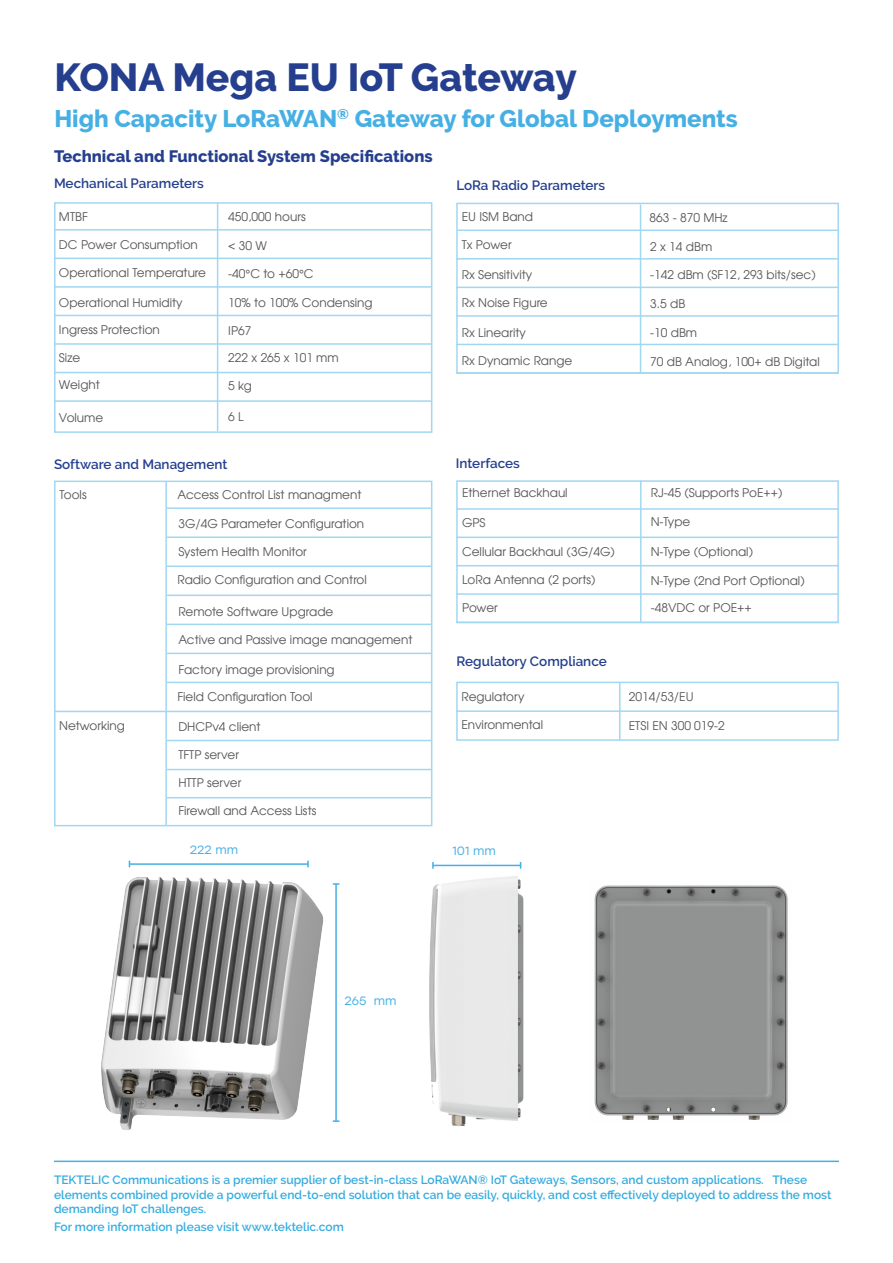
<style>
.page{position:relative;width:893px;height:1263px;background:#fff}
.page>*{position:absolute;margin:0;border:0;box-sizing:border-box;transform-origin:0 0}
.t1{font:800 39px "Raleway";letter-spacing:-.005em;color:#253f8e}
.t2{font:800 24px "Raleway";color:#46b0e4}
.t3{font:800 16.5px "Raleway";color:#253f8e}
.Paragraph_Style_8{font:600 13.5px "Raleway";color:#253f8e}
.Paragraph_Style_7{font:600 13.5px "Raleway";color:#253f8e}
.Paragraph_Style_5{font:12px "Evolventa";color:#575757}
.t4{font:600 12px/14.4px "Raleway";color:#35acdf}
.t5{font:12px "Stolzl";color:#46b0e4}
</style>
<div class="page">
<hr style="left:54px;top:1160px;width:785px;height:2px;background:#46b0e4">
<img style="left:594px;top:885px;width:194px;height:235px">
<img style="left:429px;top:868px;width:95px;height:258px">
<hr style="left:433px;top:865px;width:88px;height:1px;background:#46b0e4">
<svg style="left:432px;top:862px;width:2px;height:7px"></svg>
<img style="left:101px;top:860px;width:232px;height:270px">
<hr style="left:130px;top:863px;width:178px;height:2px;background:#46b0e4">
<hr style="left:335px;top:884px;width:2px;height:237px;background:#46b0e4">
<svg style="left:333px;top:1120px;width:6px;height:2px"></svg>
<div style="left:54px;top:202px;width:378px;height:231px;border:2px solid #a2d7f1"></div>
<hr style="left:217px;top:203px;width:1px;height:228px;background:#a2d7f1">
<hr style="left:54px;top:229px;width:378px;height:2px;background:#a2d7f1">
<hr style="left:54px;top:258px;width:378px;height:1px;background:#a2d7f1">
<hr style="left:54px;top:286px;width:378px;height:2px;background:#a2d7f1">
<hr style="left:54px;top:315px;width:378px;height:1px;background:#a2d7f1">
<hr style="left:54px;top:343px;width:378px;height:2px;background:#a2d7f1">
<hr style="left:54px;top:372px;width:378px;height:1px;background:#a2d7f1">
<hr style="left:54px;top:400px;width:378px;height:2px;background:#a2d7f1">
<div style="left:456px;top:682px;width:383px;height:59px;border:2px solid #a2d7f1"></div>
<hr style="left:619px;top:682px;width:2px;height:58px;background:#a2d7f1">
<hr style="left:456px;top:710px;width:383px;height:2px;background:#a2d7f1">
<div style="left:456px;top:480px;width:383px;height:143px;border:2px solid #a2d7f1"></div>
<hr style="left:640px;top:481px;width:1px;height:142px;background:#a2d7f1">
<hr style="left:456px;top:508px;width:383px;height:2px;background:#a2d7f1">
<hr style="left:456px;top:537px;width:383px;height:1px;background:#a2d7f1">
<hr style="left:456px;top:565px;width:383px;height:1px;background:#a2d7f1">
<hr style="left:456px;top:593px;width:383px;height:2px;background:#a2d7f1">
<hr style="left:456px;top:622px;width:383px;height:1px;background:#a2d7f1">
<div style="left:456px;top:203px;width:383px;height:171px;border:2px solid #a2d7f1"></div>
<hr style="left:640px;top:205px;width:1px;height:168px;background:#a2d7f1">
<hr style="left:457px;top:230px;width:381px;height:1px;background:#a2d7f1">
<hr style="left:456px;top:258px;width:382px;height:2px;background:#a2d7f1">
<hr style="left:456px;top:287px;width:382px;height:1px;background:#a2d7f1">
<hr style="left:456px;top:315px;width:382px;height:2px;background:#a2d7f1">
<hr style="left:456px;top:344px;width:382px;height:1px;background:#a2d7f1">
<hr style="left:456px;top:372px;width:382px;height:2px;background:#a2d7f1">
<div style="left:54px;top:481px;width:378px;height:345px;border:2px solid #a2d7f1"></div>
<hr style="left:165px;top:481px;width:2px;height:345px;background:#a2d7f1">
<hr style="left:167px;top:507px;width:265px;height:2px;background:#a2d7f1">
<hr style="left:167px;top:536px;width:265px;height:2px;background:#a2d7f1">
<hr style="left:167px;top:565px;width:265px;height:2px;background:#a2d7f1">
<hr style="left:167px;top:594px;width:265px;height:2px;background:#a2d7f1">
<hr style="left:167px;top:624px;width:265px;height:1px;background:#a2d7f1">
<hr style="left:167px;top:653px;width:265px;height:1px;background:#a2d7f1">
<hr style="left:167px;top:682px;width:265px;height:1px;background:#a2d7f1">
<hr style="left:54px;top:711px;width:378px;height:1px;background:#a2d7f1">
<hr style="left:167px;top:740px;width:265px;height:1px;background:#a2d7f1">
<hr style="left:167px;top:769px;width:265px;height:1px;background:#a2d7f1">
<hr style="left:167px;top:797px;width:265px;height:1px;background:#a2d7f1">
<p class="t1" style="left:54px;top:55px;width:524px">KONA Mega EU IoT Gateway</p>
<p class="t2" style="left:54px;top:105px;width:685px">High Capacity LoRaWAN<sup>®</sup> Gateway for Global Deployments</p>
<p class="t3" style="left:54px;top:146px;width:380px">Technical and Functional System Specifications</p>
<p class="Paragraph_Style_7" style="left:54px;top:176px;width:151px">Mechanical Parameters</p>
<p class="Paragraph_Style_7" style="left:456px;top:177px;width:150px">LoRa Radio Parameters</p>
<p class="Paragraph_Style_5" style="left:59px;top:209px;width:30px">MTBF</p>
<p class="Paragraph_Style_5" style="left:462px;top:209px;width:73px">EU ISM Band</p>
<p class="Paragraph_Style_5" style="left:228px;top:210px;width:79px">450,000 hours</p>
<p class="Paragraph_Style_5" style="left:649px;top:210px;width:80px">863 - 870 MHz</p>
<p class="Paragraph_Style_5" style="left:59px;top:237px;width:140px">DC Power Consumption</p>
<p class="Paragraph_Style_5" style="left:228px;top:238px;width:40px">&lt; 30 W</p>
<p class="Paragraph_Style_5" style="left:462px;top:237px;width:51px">Tx Power</p>
<p class="Paragraph_Style_5" style="left:650px;top:239px;width:64px">2 x 14 dBm</p>
<p class="Paragraph_Style_5" style="left:59px;top:265px;width:149px">Operational Temperature</p>
<p class="Paragraph_Style_5" style="left:228px;top:266px;width:87px">-40°C to +60°C</p>
<p class="Paragraph_Style_5" style="left:462px;top:268px;width:72px">Rx Sensitivity</p>
<p class="Paragraph_Style_5" style="left:650px;top:267px;width:167px">-142 dBm (SF12, 293 bits/sec)</p>
<p class="Paragraph_Style_5" style="left:59px;top:295px;width:125px">Operational Humidity</p>
<p class="Paragraph_Style_5" style="left:228px;top:295px;width:146px">10% to 100% Condensing</p>
<p class="Paragraph_Style_5" style="left:462px;top:295px;width:87px">Rx Noise Figure</p>
<p class="Paragraph_Style_5" style="left:650px;top:296px;width:37px">3.5 dB</p>
<p class="Paragraph_Style_5" style="left:59px;top:322px;width:102px">Ingress Protection</p>
<p class="Paragraph_Style_5" style="left:228px;top:323px;width:25px">IP67</p>
<p class="Paragraph_Style_5" style="left:462px;top:325px;width:66px">Rx Linearity</p>
<p class="Paragraph_Style_5" style="left:650px;top:325px;width:48px">-10 dBm</p>
<p class="Paragraph_Style_5" style="left:59px;top:350px;width:23px">Size</p>
<p class="Paragraph_Style_5" style="left:228px;top:350px;width:112px">222 x 265 x 101 mm</p>
<p class="Paragraph_Style_5" style="left:462px;top:353px;width:112px">Rx Dynamic Range</p>
<p class="Paragraph_Style_5" style="left:650px;top:354px;width:171px">70 dB Analog, 100+ dB Digital</p>
<p class="Paragraph_Style_5" style="left:59px;top:378px;width:42px">Weight</p>
<p class="Paragraph_Style_5" style="left:59px;top:410px;width:46px">Volume</p>
<p class="Paragraph_Style_5" style="left:228px;top:379px;width:25px">5 kg</p>
<p class="Paragraph_Style_5" style="left:228px;top:410px;width:17px">6 L</p>
<p class="Paragraph_Style_8" style="left:54px;top:456px;width:175px">Software and Management</p>
<p class="Paragraph_Style_8" style="left:456px;top:456px;width:66px">Interfaces</p>
<p class="Paragraph_Style_5" style="left:59px;top:487px;width:29px">Tools</p>
<p class="Paragraph_Style_5" style="left:177px;top:487px;width:185px">Access Control List managment</p>
<p class="Paragraph_Style_5" style="left:462px;top:486px;width:107px">Ethernet Backhaul</p>
<p class="Paragraph_Style_5" style="left:651px;top:485px;width:133px">RJ-45 (Supports PoE++)</p>
<p class="Paragraph_Style_5" style="left:178px;top:516px;width:187px">3G/4G Parameter Configuration</p>
<p class="Paragraph_Style_5" style="left:462px;top:515px;width:25px">GPS</p>
<p class="Paragraph_Style_5" style="left:651px;top:514px;width:41px">N-Type</p>
<p class="Paragraph_Style_5" style="left:178px;top:544px;width:130px">System Health Monitor</p>
<p class="Paragraph_Style_5" style="left:177px;top:573px;width:191px">Radio Configuration and Control</p>
<p class="Paragraph_Style_5" style="left:178px;top:604px;width:157px">Remote Software Upgrade</p>
<p class="Paragraph_Style_5" style="left:462px;top:544px;width:154px">Cellular Backhaul (3G/4G)</p>
<p class="Paragraph_Style_5" style="left:462px;top:573px;width:135px">LoRa Antenna (2 ports)</p>
<p class="Paragraph_Style_5" style="left:462px;top:600px;width:37px">Power</p>
<p class="Paragraph_Style_5" style="left:651px;top:545px;width:104px">N-Type (Optional)</p>
<p class="Paragraph_Style_5" style="left:651px;top:574px;width:156px">N-Type (2nd Port Optional)</p>
<p class="Paragraph_Style_5" style="left:651px;top:600px;width:103px">-48VDC or POE++</p>
<p class="Paragraph_Style_5" style="left:178px;top:632px;width:236px">Active and Passive image management</p>
<p class="Paragraph_Style_5" style="left:178px;top:662px;width:158px">Factory image provisioning</p>
<p class="Paragraph_Style_8" style="left:457px;top:653px;width:152px">Regulatory Compliance</p>
<p class="Paragraph_Style_5" style="left:59px;top:719px;width:67px">Networking</p>
<p class="Paragraph_Style_5" style="left:177px;top:690px;width:137px">Field Configuration Tool</p>
<p class="Paragraph_Style_5" style="left:178px;top:719px;width:84px">DHCPv4 client</p>
<p class="Paragraph_Style_5" style="left:178px;top:747px;width:62px">TFTP server</p>
<p class="Paragraph_Style_5" style="left:178px;top:775px;width:65px">HTTP server</p>
<p class="Paragraph_Style_5" style="left:178px;top:804px;width:140px">Firewall and Access Lists</p>
<p class="Paragraph_Style_5" style="left:461px;top:689px;width:65px">Regulatory</p>
<p class="Paragraph_Style_5" style="left:629px;top:689px;width:66px">2014/53/EU</p>
<p class="Paragraph_Style_5" style="left:629px;top:718px;width:98px">ETSI EN 300 019-2</p>
<p class="Paragraph_Style_5" style="left:461px;top:717px;width:83px">Environmental</p>
<p class="t5" style="left:190px;top:841px;width:50px">222 mm</p>
<p class="t5" style="left:452px;top:842px;width:45px">101 mm</p>
<p class="t5" style="left:344px;top:992px;width:54px">265 mm</p>
<p class="t4" style="left:54px;top:1173px;width:779px">TEKTELIC Communications is a premier supplier of best-in-class LoRaWAN® IoT Gateways, Sensors, and custom applications. These elements combined provide a powerful end-to-end solution that can be easily, quickly, and cost effectively deployed to address the most demanding IoT challenges.</p>
<p class="t4" style="left:54px;top:1219px;width:291px">For more information please visit www.tektelic.com</p>
</div>
